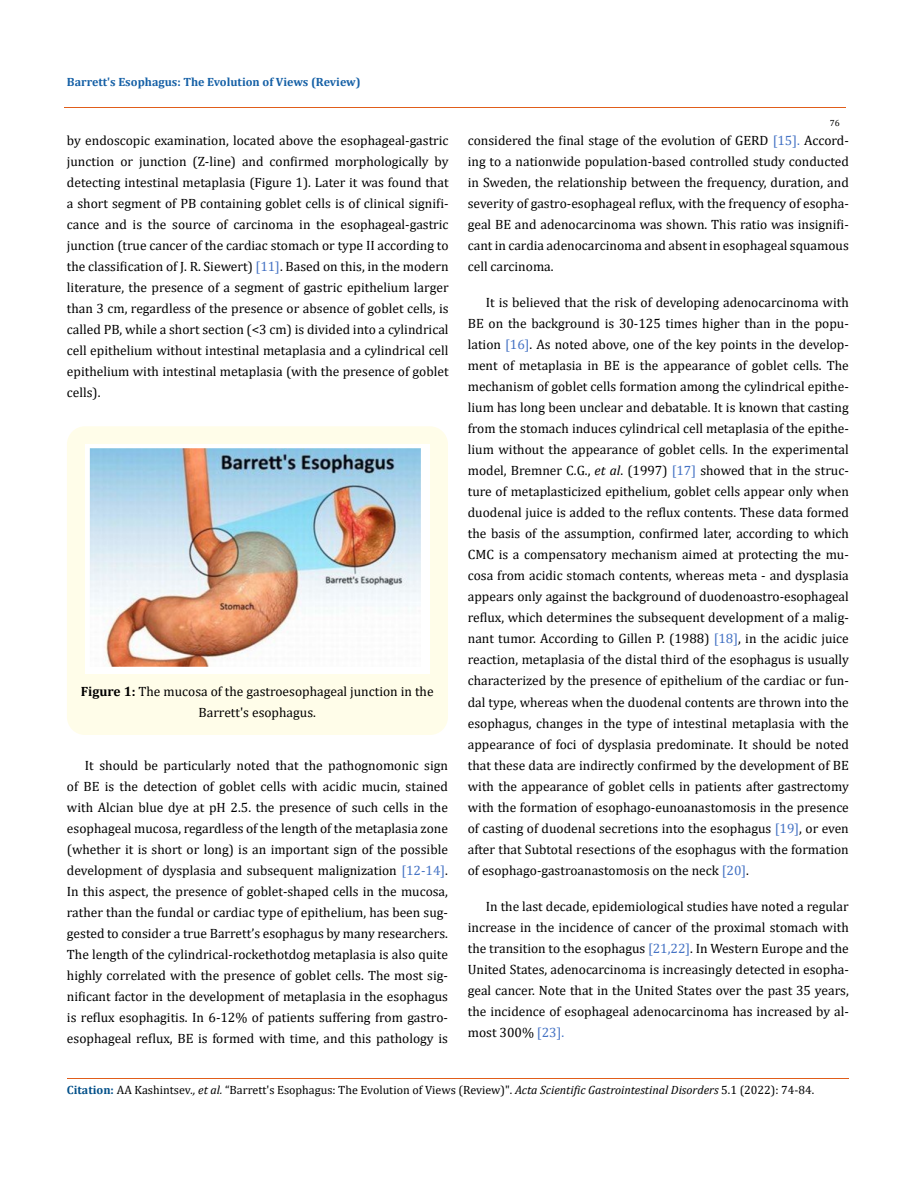
<style>
.page{position:relative;width:917px;height:1188px;background:#fff}
.page>*{position:absolute;margin:0;border:0;box-sizing:border-box;transform-origin:0 0}
.t1{font:13.5px/21px "Cambria";color:#000;text-align:justify}
.t2{font:12px "Cambria";color:#000}
.t3{font:700 12px "Cambria";color:#1560a6}
.t4{font:9px "Cambria";color:#000}
.s1{color:#4472c4}
.s2{font-style:italic}
.s3{font-weight:700}
.s4{font-weight:700;color:#035089}
</style>
<div class="page">
<div style="left:67px;top:426px;width:381px;height:309px;background:#fffde9;border-radius:18px"></div>
<img style="left:85px;top:444px;width:344px;height:230px">
<hr style="left:64px;top:108px;width:781px;height:1px;background:#e05d1a">
<hr style="left:67px;top:1078px;width:781px;height:1px;background:#e05d1a">
<p class="t3" style="left:67px;top:73px;width:295px">Barrett's Esophagus: The Evolution of Views (Review)</p>
<p class="t4" style="left:829px;top:118px;width:11px">76</p>
<p class="t1" style="left:67px;top:130px;width:383px">by endoscopic examination, located above the esophageal-gastric junction or junction (Z-line) and confirmed morphologically by detecting intestinal metaplasia (Figure 1). Later it was found that a short segment of PB containing goblet cells is of clinical signifi&shy;cance and is the source of carcinoma in the esophageal-gastric junction (true cancer of the cardiac stomach or type II according to the classification of J. R. Siewert) <span class="s1">[11]</span>. Based on this, in the modern literature, the presence of a segment of gastric epithelium larger than 3 cm, regardless of the presence or absence of goblet cells, is called PB, while a short section (&lt;3 cm) is divided into a cylindrical cell epithelium without intestinal metaplasia and a cylindrical cell epithelium with intestinal metaplasia (with the presence of goblet cells).</p>
<p class="t1" style="left:468px;top:130px;width:382px">considered the final stage of the evolution of GERD <span class="s1">[15].</span> Accord&shy;ing to a nationwide population-based controlled study conducted in Sweden, the relationship between the frequency, duration, and severity of gastro-esophageal reflux, with the frequency of esopha&shy;geal BE and adenocarcinoma was shown. This ratio was insignifi&shy;cant in cardia adenocarcinoma and absent in esophageal squamous cell carcinoma.</p>
<p class="t1" style="left:468px;top:292px;width:382px;text-indent:18px">It is believed that the risk of developing adenocarcinoma with BE on the background is 30-125 times higher than in the popu&shy;lation <span class="s1">[16]</span>. As noted above, one of the key points in the develop&shy;ment of metaplasia in BE is the appearance of goblet cells. The mechanism of goblet cells formation among the cylindrical epithe&shy;lium has long been unclear and debatable. It is known that casting from the stomach induces cylindrical cell metaplasia of the epithe&shy;lium without the appearance of goblet cells. In the experimental model, Bremner C.G., <span class="s2">et al</span>. (1997) <span class="s1">[17]</span> showed that in the struc&shy;ture of metaplasticized epithelium, goblet cells appear only when duodenal juice is added to the reflux contents. These data formed the basis of the assumption, confirmed later, according to which CMC is a compensatory mechanism aimed at protecting the mu&shy;cosa from acidic stomach contents, whereas meta - and dysplasia appears only against the background of duodenoastro-esophageal reflux, which determines the subsequent development of a malig&shy;nant tumor. According to Gillen P. (1988) <span class="s1">[18]</span>, in the acidic juice reaction, metaplasia of the distal third of the esophagus is usually characterized by the presence of epithelium of the cardiac or fun&shy;dal type, whereas when the duodenal contents are thrown into the esophagus, changes in the type of intestinal metaplasia with the appearance of foci of dysplasia predominate. It should be noted that these data are indirectly confirmed by the development of BE with the appearance of goblet cells in patients after gastrectomy with the formation of esophago-eunoanastomosis in the presence of casting of duodenal secretions into the esophagus <span class="s1">[19]</span>, or even after that Subtotal resections of the esophagus with the formation of esophago-gastroanastomosis on the neck <span class="s1">[20]</span>.</p>
<p class="t1" style="left:468px;top:895px;width:382px;text-indent:18px">In the last decade, epidemiological studies have noted a regular increase in the incidence of cancer of the proximal stomach with the transition to the esophagus <span class="s1">[21,22]</span>. In Western Europe and the United States, adenocarcinoma is increasingly detected in esopha&shy;geal cancer. Note that in the United States over the past 35 years, the incidence of esophageal adenocarcinoma has increased by al&shy;most 300% <span class="s1">[23].</span></p>
<p class="t1" style="left:81px;top:681px;width:354px;text-align:center"><span class="s3">Figure 1:</span> The mucosa of the gastroesophageal junction in the<br>Barrett's esophagus.</p>
<p class="t1" style="left:67px;top:754px;width:382px;text-indent:18px">It should be particularly noted that the pathognomonic sign of BE is the detection of goblet cells with acidic mucin, stained with Alcian blue dye at pH 2.5. the presence of such cells in the esophageal mucosa, regardless of the length of the metaplasia zone (whether it is short or long) is an important sign of the possible development of dysplasia and subsequent malignization <span class="s1">[12-14]</span>.<br>In this aspect, the presence of goblet-shaped cells in the mucosa, rather than the fundal or cardiac type of epithelium, has been sug&shy;gested to consider a true Barrett’s esophagus by many researchers.<br>The length of the cylindrical-rockethotdog metaplasia is also quite highly correlated with the presence of goblet cells. The most sig&shy;nificant factor in the development of metaplasia in the esophagus is reflux esophagitis. In 6-12% of patients suffering from gastro&shy;esophageal reflux, BE is formed with time, and this pathology is</p>
<p class="t2" style="left:67px;top:1083px;width:749px"><span class="s4">Citation:</span> AA Kashintsev<span class="s2">., et al.</span> “Barrett's Esophagus: The Evolution of Views (Review)". <span class="s2">Acta Scientific Gastrointestinal Disorders</span> 5.1 (2022): 74-84.</p>
</div>
